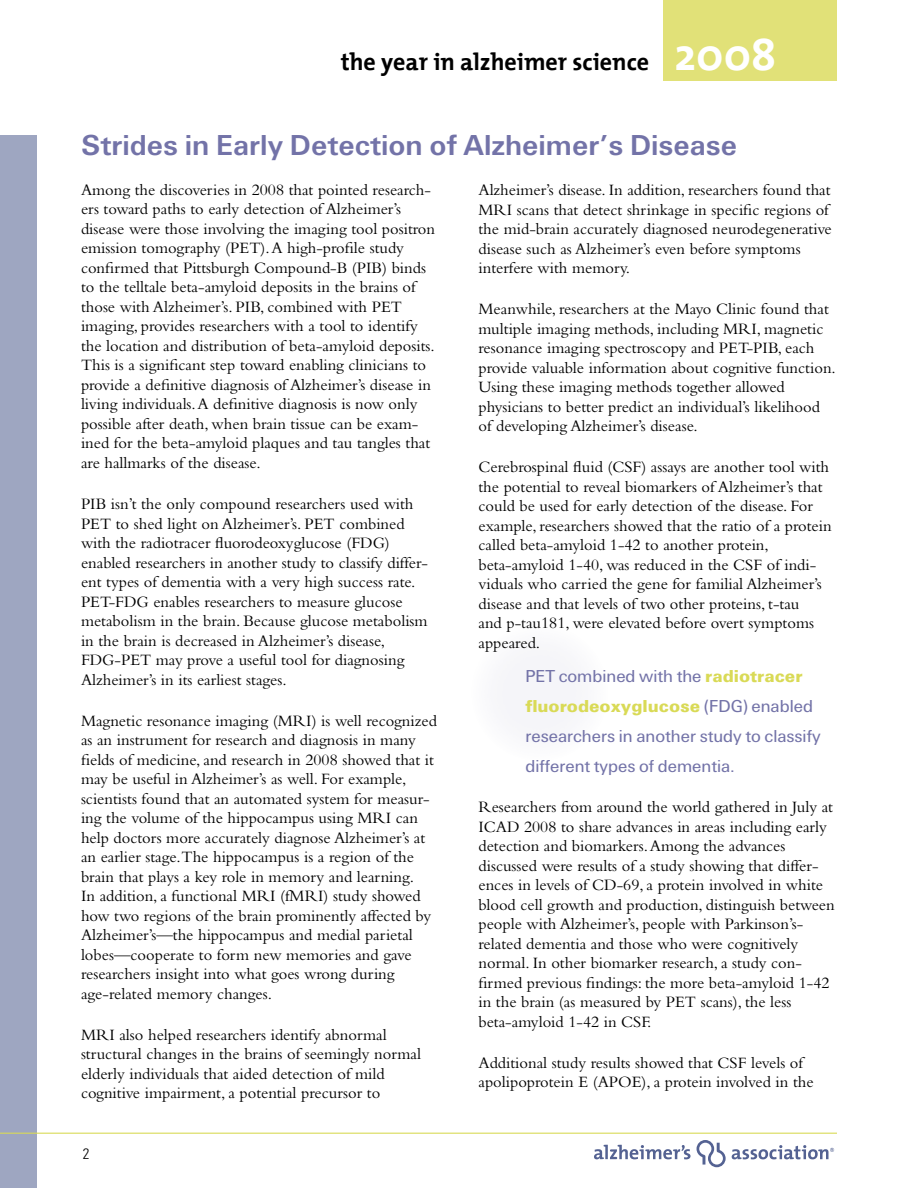
<style>
.page{position:relative;width:918px;height:1188px;background:#fff}
.page>*{position:absolute;margin:0;border:0;box-sizing:border-box;transform-origin:0 0}
.t1{font:30px "Univers U65";color:#7373a8}
.t2{font:24px "Alzheimer's Association";color:#000}
.t3{font:18px/30px "Univers U55";color:#7373a8}
.t4{font:18px "Univers U75";color:#d9da56}
.t5{font:16.5px/19.5px "Bembo";color:#000}
.t6{font:300 condensed 15px "Univers";color:#000}
.s1{font-size:45px;color:#fff}
.s2{font-family:"Univers U75";color:#d9da56}
.s3{font-family:"Univers U55";color:#7373a8}
</style>
<div class="page">
<div style="left:0;top:135px;width:37px;height:1053px;background:#9ea6c1"></div>
<svg style="left:697px;top:1140px;width:29px;height:27px"></svg>
<svg style="left:594px;top:1145px;width:97px;height:14px"></svg>
<svg style="left:732px;top:1145px;width:102px;height:14px"></svg>
<hr style="left:0;top:1132px;width:837px;height:2px;background:#d9da56">
<div style="left:663px;top:0;width:174px;height:81px;background:#e1e178"></div>
<div style="left:472px;top:625px;width:136px;height:136px;background:#f2f2f7;border-radius:50%"></div>
<h2 class="t2" style="left:341px;top:42px;width:437px">the year in alzheimer science <span class="s1">2008</span></h2>
<h1 class="t1" style="left:81px;top:125px;width:658px">Strides in Early Detection of Alzheimer’s Disease</h1>
<p class="t5" style="left:81px;top:180px;width:356px">Among the discoveries in 2008 that pointed research&shy;ers toward paths to early detection of Alzheimer’s disease were those involving the imaging tool positron emission tomography (PET). A high-profile study confirmed that Pittsburgh Compound-B (PIB) binds to the telltale beta-amyloid deposits in the brains of those with Alzheimer’s. PIB, combined with PET imaging, provides researchers with a tool to identify the location and distribution of beta-amyloid deposits.<br>This is a significant step toward enabling clinicians to provide a definitive diagnosis of Alzheimer’s disease in living individuals. A definitive diagnosis is now only possible after death, when brain tissue can be exam&shy;ined for the beta-amyloid plaques and tau tangles that are hallmarks of the disease.</p>
<p class="t5" style="left:81px;top:494px;width:349px">PIB isn’t the only compound researchers used with PET to shed light on Alzheimer’s. PET combined with the radiotracer fluorodeoxyglucose (FDG) enabled researchers in another study to classify differ&shy;ent types of dementia with a very high success rate.<br>PET-FDG enables researchers to measure glucose metabolism in the brain. Because glucose metabolism in the brain is decreased in Alzheimer’s disease, FDG-PET may prove a useful tool for diagnosing Alzheimer’s in its earliest stages.</p>
<p class="t5" style="left:81px;top:710px;width:357px">Magnetic resonance imaging (MRI) is well recognized as an instrument for research and diagnosis in many fields of medicine, and research in 2008 showed that it may be useful in Alzheimer’s as well. For example, scientists found that an automated system for measur&shy;ing the volume of the hippocampus using MRI can help doctors more accurately diagnose Alzheimer’s at an earlier stage.The hippocampus is a region of the brain that plays a key role in memory and learning.<br>In addition, a functional MRI (fMRI) study showed how two regions of the brain prominently affected by Alzheimer’s—the hippocampus and medial parietal lobes—cooperate to form new memories and gave researchers insight into what goes wrong during age-related memory changes.</p>
<p class="t5" style="left:81px;top:1025px;width:342px">MRI also helped researchers identify abnormal structural changes in the brains of seemingly normal elderly individuals that aided detection of mild cognitive impairment, a potential precursor to</p>
<p class="t5" style="left:479px;top:180px;width:355px">Alzheimer’s disease. In addition, researchers found that MRI scans that detect shrinkage in specific regions of the mid-brain accurately diagnosed neurodegenerative disease such as Alzheimer’s even before symptoms interfere with memory.</p>
<p class="t5" style="left:479px;top:299px;width:359px">Meanwhile, researchers at the Mayo Clinic found that multiple imaging methods, including MRI, magnetic resonance imaging spectroscopy and PET-PIB, each provide valuable information about cognitive function.<br>Using these imaging methods together allowed physicians to better predict an individual’s likelihood of developing Alzheimer’s disease.</p>
<p class="t5" style="left:479px;top:457px;width:355px">Cerebrospinal fluid (CSF) assays are another tool with the potential to reveal biomarkers of Alzheimer’s that could be used for early detection of the disease. For example, researchers showed that the ratio of a protein called beta-amyloid 1-42 to another protein, beta-amyloid 1-40, was reduced in the CSF of indi&shy;viduals who carried the gene for familial Alzheimer’s disease and that levels of two other proteins, t-tau<br>and p-tau181, were elevated before overt symptoms appeared.</p>
<p class="t3" style="left:526px;top:662px;width:278px">PET combined with the <span class="s2">radiotracer</span></p>
<p class="t4" style="left:526px;top:694px;width:289px">fluorodeoxyglucose <span class="s3">(FDG) enabled</span></p>
<p class="t3" style="left:526px;top:722px;width:297px">researchers in another study to classify different types of dementia.</p>
<p class="t5" style="left:479px;top:797px;width:358px">Researchers from around the world gathered in July at ICAD 2008 to share advances in areas including early detection and biomarkers. Among the advances discussed were results of a study showing that differ&shy;ences in levels of CD-69, a protein involved in white blood cell growth and production, distinguish between people with Alzheimer’s, people with Parkinson’s&shy;related dementia and those who were cognitively normal. In other biomarker research, a study con&shy;firmed previous findings: the more beta-amyloid 1-42 in the brain (as measured by PET scans), the less beta-amyloid 1-42 in CSF.</p>
<p class="t5" style="left:479px;top:1053px;width:337px">Additional study results showed that CSF levels of apolipoprotein E (APOE), a protein involved in the</p>
<p class="t6" style="left:83px;top:1145px;width:8px">2</p>
</div>
